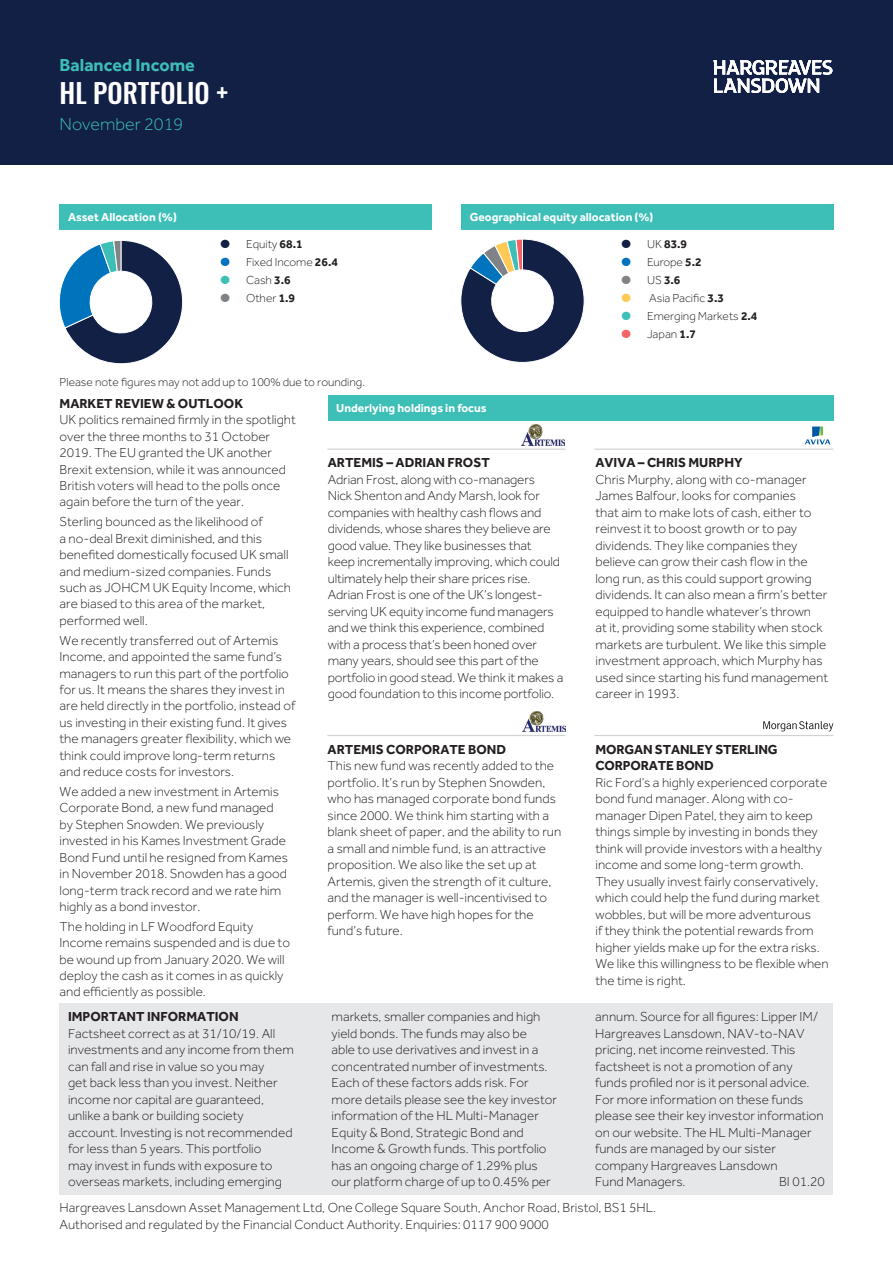
<style>
.page{position:relative;width:893px;height:1263px;background:#fff}
.page>*{position:absolute;margin:0;border:0;box-sizing:border-box;transform-origin:0 0}
.t1{font:500 27px "Oswald";color:#fff}
.t2{font:700 18px "Effra";color:#3dbfb8}
.t3{font:300 18px "Effra";color:#3dbfb8}
.t4{font:300 13.5px/16.5px "Effra";color:#231f20}
.t5{font:700 13.5px/16.5px "Effra";color:#231f20}
.t6{font:300 12px "Effra";color:#231f20}
.t7{font:700 12px "Effra";color:#fff}
.t8{font:700 12px "Effra";color:#231f20}
.s1{color:#122046}
.s2{font-weight:700}
.s3{color:#0073bd}
.s4{color:#3dbfb8}
.s5{color:#7f8286}
.s6{font-weight:300}
.s7{color:#fec955}
.s8{color:#f16364}
</style>
<div class="page">
<img style="left:522px;top:425px;width:42px;height:20px">
<svg style="left:805px;top:427px;width:25px;height:17px"></svg>
<img style="left:523px;top:712px;width:42px;height:20px">
<svg style="left:763px;top:721px;width:70px;height:10px"></svg>
<div style="left:0;top:0;width:893px;height:165px;background:#122046"></div>
<svg style="left:713px;top:60px;width:119px;height:33px"></svg>
<div style="left:461px;top:204px;width:372px;height:26px;background:#3dbfb8"></div>
<div style="left:60px;top:204px;width:372px;height:26px;background:#3dbfb8"></div>
<svg style="left:460px;top:239px;width:125px;height:124px"></svg>
<svg style="left:59px;top:240px;width:124px;height:124px"></svg>
<div style="left:328px;top:395px;width:505px;height:26px;background:#3dbfb8"></div>
<div style="left:60px;top:1004px;width:773px;height:191px;background:#e6e7e9"></div>
<hr style="left:327px;top:449px;width:239px;height:1px;background:#d1d2d4">
<hr style="left:327px;top:735px;width:239px;height:1px;background:#d1d2d4">
<hr style="left:594px;top:449px;width:239px;height:1px;background:#d1d2d4">
<hr style="left:594px;top:735px;width:239px;height:1px;background:#d1d2d4">
<p class="t2" style="left:60px;top:54px;width:137px">Balanced Income</p>
<p class="t1" style="left:60px;top:79px;width:170px">HL PORTFOLIO +</p>
<p class="t3" style="left:60px;top:114px;width:125px">November 2019</p>
<p class="t7" style="left:68px;top:210px;width:110px">Asset Allocation (%)</p>
<p class="t7" style="left:470px;top:210px;width:185px">Geographical equity allocation (%)</p>
<p class="t6" style="left:221px;top:237px;width:84px"><span class="s1">●</span> Equity <span class="s2">68.1</span></p>
<p class="t6" style="left:221px;top:255px;width:119px"><span class="s3">●</span> Fixed Income <span class="s2">26.4</span></p>
<p class="t6" style="left:221px;top:273px;width:72px"><span class="s4">●</span> Cash <span class="s2">3.6</span></p>
<p class="t6" style="left:221px;top:291px;width:76px"><span class="s5">●</span> Other <span class="s2">1.9</span></p>
<p class="t8" style="left:621px;top:237px;width:67px"><span class="s1">●</span> <span class="s6">UK</span> 83.9</p>
<p class="t6" style="left:621px;top:255px;width:82px"><span class="s3">●</span> Europe <span class="s2">5.2</span></p>
<p class="t8" style="left:621px;top:273px;width:61px"><span class="s5">●</span> <span class="s6">US</span> 3.6</p>
<p class="t6" style="left:621px;top:291px;width:104px"><span class="s7">●</span> Asia Pacific <span class="s2">3.3</span></p>
<p class="t6" style="left:621px;top:309px;width:138px"><span class="s4">●</span> Emerging Markets <span class="s2">2.4</span></p>
<p class="t6" style="left:621px;top:327px;width:76px"><span class="s8">●</span> Japan <span class="s2">1.7</span></p>
<p class="t6" style="left:60px;top:376px;width:307px">Please note figures may not add up to 100% due to rounding.</p>
<p class="t5" style="left:60px;top:395px;width:185px">MARKET REVIEW &amp; OUTLOOK</p>
<p class="t4" style="left:60px;top:412px;width:238px">UK politics remained firmly in the spotlight over the three months to 31 October 2019. The EU granted the UK another Brexit extension, while it was announced British voters will head to the polls once again before the turn of the year.</p>
<p class="t4" style="left:60px;top:514px;width:233px">Sterling bounced as the likelihood of<br>a no-deal Brexit diminished, and this benefited domestically focused UK small and medium-sized companies. Funds such as JOHCM UK Equity Income, which are biased to this area of the market, performed well.</p>
<p class="t4" style="left:60px;top:632px;width:237px">We recently transferred out of Artemis Income, and appointed the same fund’s managers to run this part of the portfolio for us. It means the shares they invest in are held directly in the portfolio, instead of us investing in their existing fund. It gives the managers greater flexibility, which we think could improve long-term returns and reduce costs for investors.</p>
<p class="t4" style="left:60px;top:783px;width:230px">We added a new investment in Artemis Corporate Bond, a new fund managed by Stephen Snowden. We previously invested in his Kames Investment Grade Bond Fund until he resigned from Kames in November 2018. Snowden has a good long-term track record and we rate him highly as a bond investor.</p>
<p class="t4" style="left:60px;top:918px;width:232px">The holding in LF Woodford Equity Income remains suspended and is due to be wound up from January 2020. We will deploy the cash as it comes in as quickly and efficiently as possible.</p>
<p class="t7" style="left:336px;top:401px;width:152px">Underlying holdings in focus</p>
<p class="t5" style="left:328px;top:454px;width:164px">ARTEMIS – ADRIAN FROST</p>
<p class="t4" style="left:328px;top:471px;width:237px">Adrian Frost, along with co-managers<br>Nick Shenton and Andy Marsh, look for companies with healthy cash flows and dividends, whose shares they believe are good value. They like businesses that<br>keep incrementally improving, which could ultimately help their share prices rise.<br>Adrian Frost is one of the UK’s longest&shy;serving UK equity income fund managers and we think this experience, combined with a process that’s been honed over many years, should see this part of the portfolio in good stead. We think it makes a good foundation to this income portfolio.</p>
<p class="t5" style="left:328px;top:740px;width:180px">ARTEMIS CORPORATE BOND</p>
<p class="t4" style="left:328px;top:757px;width:235px">This new fund was recently added to the portfolio. It’s run by Stephen Snowden, who has managed corporate bond funds since 2000. We think him starting with a blank sheet of paper, and the ability to run a small and nimble fund, is an attractive proposition. We also like the set up at Artemis, given the strength of it culture, and the manager is well-incentivised to perform. We have high hopes for the fund’s future.</p>
<p class="t5" style="left:595px;top:454px;width:149px">AVIVA – CHRIS MURPHY</p>
<p class="t4" style="left:595px;top:471px;width:234px">Chris Murphy, along with co-manager James Balfour, looks for companies<br>that aim to make lots of cash, either to reinvest it to boost growth or to pay dividends. They like companies they believe can grow their cash flow in the long run, as this could support growing dividends. It can also mean a firm’s better equipped to handle whatever’s thrown<br>at it, providing some stability when stock markets are turbulent. We like this simple investment approach, which Murphy has used since starting his fund management career in 1993.</p>
<p class="t5" style="left:595px;top:740px;width:184px">MORGAN STANLEY STERLING<br>CORPORATE BOND</p>
<p class="t4" style="left:595px;top:774px;width:235px">Ric Ford’s a highly experienced corporate bond fund manager. Along with co&shy;manager Dipen Patel, they aim to keep things simple by investing in bonds they think will provide investors with a healthy income and some long-term growth.<br>They usually invest fairly conservatively, which could help the fund during market wobbles, but will be more adventurous<br>if they think the potential rewards from higher yields make up for the extra risks.<br>We like this willingness to be flexible when the time is right.</p>
<p class="t5" style="left:68px;top:1008px;width:172px">IMPORTANT INFORMATION</p>
<p class="t4" style="left:68px;top:1025px;width:227px">Factsheet correct as at 31/10/19. All investments and any income from them can fall and rise in value so you may<br>get back less than you invest. Neither income nor capital are guaranteed, unlike a bank or building society account. Investing is not recommended for less than 5 years. This portfolio<br>may invest in funds with exposure to overseas markets, including emerging</p>
<p class="t4" style="left:332px;top:1008px;width:227px">markets, smaller companies and high yield bonds. The funds may also be<br>able to use derivatives and invest in a concentrated number of investments.<br>Each of these factors adds risk. For more details please see the key investor information of the HL Multi-Manager Equity &amp; Bond, Strategic Bond and Income &amp; Growth funds. This portfolio has an ongoing charge of 1.29% plus our platform charge of up to 0.45% per</p>
<p class="t4" style="left:595px;top:1008px;width:230px">annum. Source for all figures: Lipper IM/ Hargreaves Lansdown, NAV-to-NAV pricing, net income reinvested. This factsheet is not a promotion of any funds profiled nor is it personal advice.<br>For more information on these funds please see their key investor information on our website. The HL Multi-Manager funds are managed by our sister company Hargreaves Lansdown</p>
<p class="t4" style="left:595px;top:1173px;width:92px">Fund Managers.</p>
<p class="t4" style="left:779px;top:1173px;width:47px">BI 01.20</p>
<p class="t4" style="left:60px;top:1200px;width:598px">Hargreaves Lansdown Asset Management Ltd, One College Square South, Anchor Road, Bristol, BS1 5HL.<br>Authorised and regulated by the Financial Conduct Authority. Enquiries: 0117 900 9000</p>
</div>
